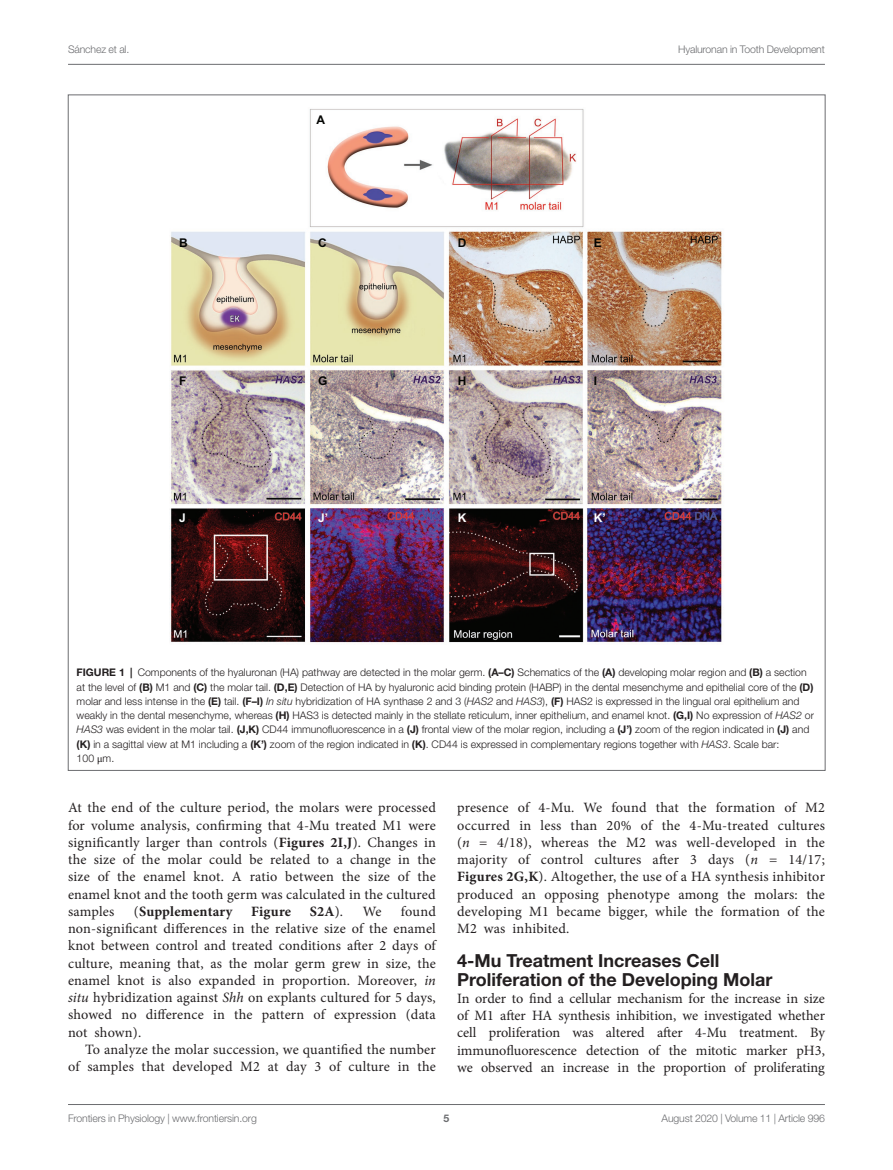
<style>
.page{position:relative;width:893px;height:1170px;background:#fff}
.page>*{position:absolute;margin:0;border:0;box-sizing:border-box;transform-origin:0 0}
.HEAD_2{font:700 18px/18.8px "Helvetica Neue LT Std";color:#231f20}
.TEXT_FLUSH{font:14.25px/17.2px "Minion Pro";letter-spacing:.01em;color:#231f20;text-align:justify}
.TEXT{font:14.25px/17.2px "Minion Pro";letter-spacing:.015em;color:#231f20;text-align:right}
.TEXT_FLUSH-2{font:700 14.25px "Minion Pro";letter-spacing:.01em;color:#231f20}
.t1{font:700 12px "Arial";color:#040503}
.t2{font:700 12px "Arial";color:#fdfefe}
.FIG_LEG{font:300 10.5px/14.2px "Helvetica Neue LT Std";color:#231f20}
.t3{font:300 10.5px "Helvetica Neue LT Std";letter-spacing:-.015em;color:#6c6d70}
.t4{font:700 10.5px "Helvetica Neue LT Std";color:#6c6d70}
.s1{font-weight:700}
.s2{font-style:italic}
.s3{font-family:"STIX General";font-weight:400}
.s4{font-weight:400}
</style>
<div class="page">
<hr style="left:68px;top:64px;width:757px;height:1px;background:#6c6d70">
<hr style="left:68px;top:1104px;width:757px;height:1px;background:#6c6d70">
<img style="left:170px;top:109px;width:552px;height:534px">
<p class="t3" style="left:68px;top:42px;width:63px">Sánchez et al.</p>
<p class="t3" style="left:678px;top:42px;width:148px">Hyaluronan in Tooth Development</p>
<p class="t1" style="left:317px;top:111px;width:10px">A</p>
<p class="t1" style="left:179px;top:234px;width:10px">B</p>
<p class="t1" style="left:318px;top:234px;width:10px">C</p>
<p class="t1" style="left:458px;top:234px;width:10px">D</p>
<p class="t1" style="left:594px;top:234px;width:10px">E</p>
<p class="t1" style="left:179px;top:372px;width:9px">F</p>
<p class="t1" style="left:318px;top:372px;width:11px">G</p>
<p class="t1" style="left:458px;top:372px;width:10px">H</p>
<p class="t1" style="left:594px;top:372px;width:5px">I</p>
<p class="t2" style="left:179px;top:509px;width:8px">J</p>
<p class="t2" style="left:318px;top:509px;width:12px">J’</p>
<p class="t2" style="left:458px;top:509px;width:10px">K</p>
<p class="t2" style="left:594px;top:509px;width:13px">K’</p>
<p class="FIG_LEG" style="left:77px;top:665px;width:739px"><span class="s1">FIGURE 1 |</span> Components of the hyaluronan (HA) pathway are detected in the molar germ. <span class="s1">(A–C)</span> Schematics of the <span class="s1">(A)</span> developing molar region and <span class="s1">(B)</span> a section at the level of <span class="s1">(B)</span> M1 and <span class="s1">(C)</span> the molar tail. <span class="s1">(D,E)</span> Detection of HA by hyaluronic acid binding protein (HABP) in the dental mesenchyme and epithelial core of the <span class="s1">(D) </span>molar and less intense in the <span class="s1">(E)</span> tail. <span class="s1">(F–I)</span> <span class="s2">In situ</span> hybridization of HA synthase 2 and 3 (<span class="s2">HAS2</span> and <span class="s2">HAS3</span>), <span class="s1">(F)</span> HAS2 is expressed in the lingual oral epithelium and weakly in the dental mesenchyme, whereas <span class="s1">(H)</span> HAS3 is detected mainly in the stellate reticulum, inner epithelium, and enamel knot. <span class="s1">(G,I)</span> No expression of <span class="s2">HAS2</span> or <span class="s2">HAS3</span> was evident in the molar tail. <span class="s1">(J,K)</span> CD44 immunofluorescence in a <span class="s1">(J)</span> frontal view of the molar region, including a <span class="s1">(J’)</span> zoom of the region indicated in <span class="s1">(J)</span> and <span class="s1">(K)</span> in a sagittal view at M1 including a <span class="s1">(K’)</span> zoom of the region indicated in <span class="s1">(K)</span>. CD44 is expressed in complementary regions together with <span class="s2">HAS3</span>. Scale bar:<br>100 <span class="s3">μ</span>m.</p>
<p class="TEXT_FLUSH" style="left:68px;top:799px;width:369px">At the end of the culture period, the molars were processed for volume analysis, confirming that 4-Mu treated M1 were significantly larger than controls (<span class="s1">Figures 2I,J</span>). Changes in the size of the molar could be related to a change in the size of the enamel knot. A ratio between the size of the enamel knot and the tooth germ was calculated in the cultured samples</p>
<p class="TEXT_FLUSH" style="left:68px;top:902px;width:369px;text-indent:333px">found non-significant differences in the relative size of the enamel knot between control and treated conditions after 2 days of culture, meaning that, as the molar germ grew in size, the enamel knot is also expanded in proportion. Moreover, <span class="s2">in situ</span> hybridization against <span class="s2">Shh</span> on explants cultured for 5 days, showed no difference in the pattern of expression (data not shown).</p>
<p class="TEXT" style="left:68px;top:1040px;width:369px">To analyze the molar succession, we quantified the number<br>of samples that developed M2 at day 3 of culture in the</p>
<p class="TEXT_FLUSH-2" style="left:134px;top:902px;width:100px"><span class="s4">(</span>Supplementary</p>
<p class="TEXT_FLUSH-2" style="left:251px;top:902px;width:41px">Figure</p>
<p class="TEXT_FLUSH-2" style="left:310px;top:902px;width:35px">S2A<span class="s4">).</span></p>
<p class="TEXT_FLUSH" style="left:363px;top:902px;width:20px">We</p>
<p class="TEXT" style="left:457px;top:799px;width:369px;text-align:justify">presence of 4-Mu. We found that the formation of M2 occurred in less than 20% of the 4-Mu-treated cultures (<span class="s2">n</span> = 4/18), whereas the M2 was well-developed in the majority of control cultures after 3 days (<span class="s2">n</span> = 14/17; <span class="s1">Figures 2G,K</span>). Altogether, the use of a HA synthesis inhibitor produced an opposing phenotype among the molars: the developing M1 became bigger, while the formation of the M2 was inhibited.</p>
<p class="HEAD_2" style="left:457px;top:950px;width:317px">4-Mu Treatment Increases Cell<br>Proliferation of the Developing Molar</p>
<p class="TEXT_FLUSH" style="left:457px;top:989px;width:369px">In order to find a cellular mechanism for the increase in size of M1 after HA synthesis inhibition, we investigated whether cell proliferation was altered after 4-Mu treatment. By immunofluorescence detection of the mitotic marker pH3, we observed an increase in the proportion of proliferating</p>
<p class="t3" style="left:68px;top:1111px;width:190px">Frontiers in Physiology | www.frontiersin.org</p>
<p class="t4" style="left:444px;top:1111px;width:7px">5</p>
<p class="t3" style="left:662px;top:1111px;width:165px">August 2020 | Volume 11 | Article 996</p>
</div>
